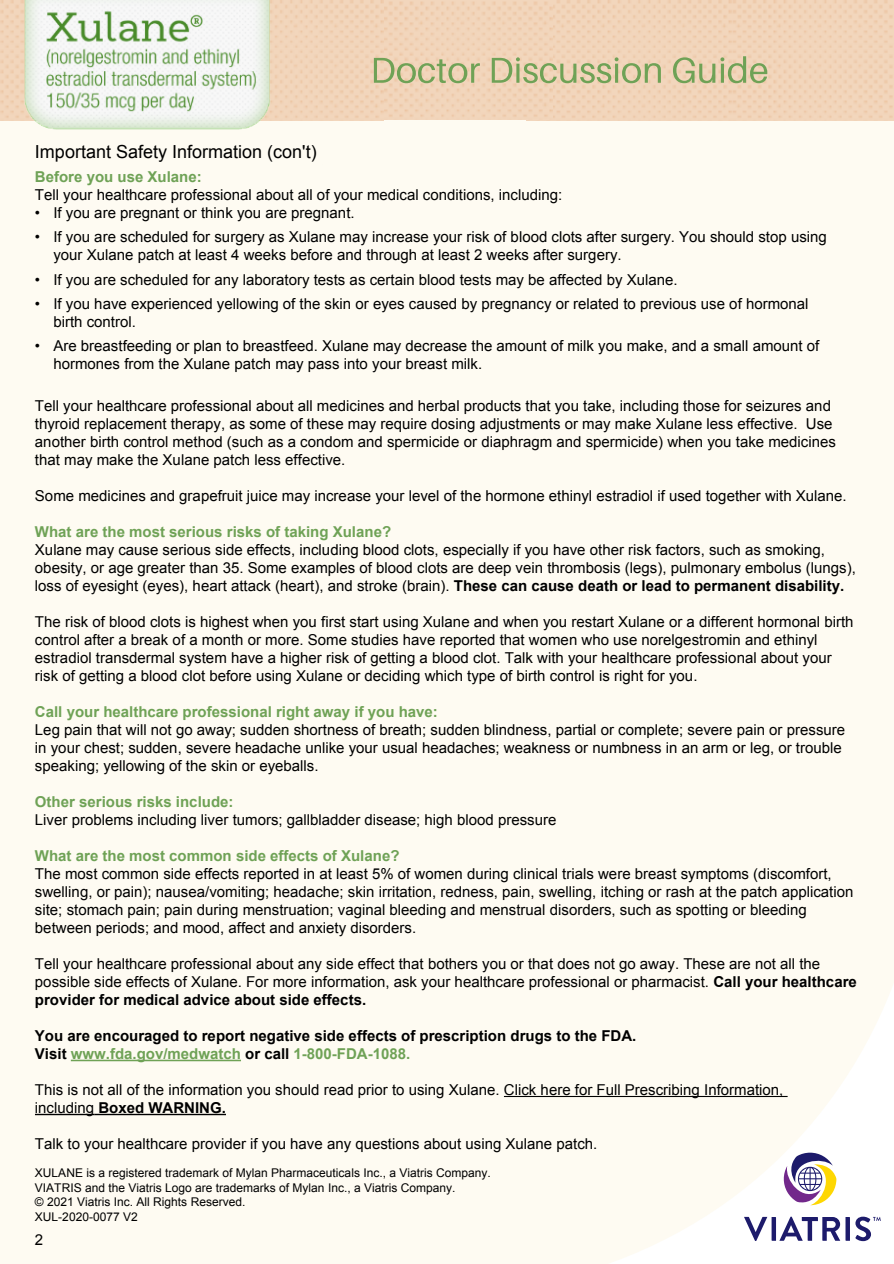
<style>
.page{position:relative;width:894px;height:1264px;background:#fff}
.page>*{position:absolute;margin:0;border:0;box-sizing:border-box;transform-origin:0 0}
.t1{font:18px "Arial";color:#000}
.t2{font:15px/18px "Arial";color:#000}
.t3{font:700 15px "Arial";color:#6fa256}
.t4{font:700 15px/18px "Arial";color:#000}
.t5{font:12px/14.4px "Arial";color:#000}
.s1{font-weight:700}
.s2{color:#6fa256}
</style>
<div class="page">
<div style="left:0;top:0;width:893px;height:1263px;background:#fefbf2"></div>
<img style="left:731px;top:0;width:162px;height:120px">
<img style="left:552px;top:0;width:179px;height:120px">
<img style="left:384px;top:0;width:168px;height:120px">
<img style="left:332px;top:0;width:52px;height:120px">
<svg style="left:374px;top:58px;width:106px;height:25px;background:#c8c399"></svg>
<svg style="left:491px;top:57px;width:169px;height:26px;background:#cac49a"></svg>
<svg style="left:672px;top:56px;width:95px;height:27px;background:#c9c499"></svg>
<img style="left:0;top:0;width:332px;height:130px">
<hr style="left:71px;top:1059px;width:170px;height:2px;background:#6fa256">
<hr style="left:504px;top:1095px;width:283px;height:2px;background:#000">
<hr style="left:35px;top:1113px;width:59px;height:2px;background:#000">
<hr style="left:94px;top:1113px;width:132px;height:2px;background:#000">
<svg style="left:567px;top:987px;width:326px;height:276px"></svg>
<svg style="left:855px;top:1216px;width:25px;height:25px"></svg>
<svg style="left:743px;top:1216px;width:106px;height:24px"></svg>
<svg style="left:782px;top:1152px;width:54px;height:53px"></svg>
<p class="t1" style="left:35px;top:139px;width:283px">Important Safety Information (con't)</p>
<p class="t3" style="left:35px;top:167px;width:168px">Before you use Xulane:</p>
<p class="t2" style="left:35px;top:186px;width:528px">Tell your healthcare professional about all of your medical conditions, including:</p>
<p class="t2" style="left:35px;top:204px;width:321px">• If you are pregnant or think you are pregnant.</p>
<p class="t2" style="left:53px;top:228px;width:774px;text-indent:-18px">• If you are scheduled for surgery as Xulane may increase your risk of blood clots after surgery. You should stop using your Xulane patch at least 4 weeks before and through at least 2 weeks after surgery.</p>
<p class="t2" style="left:35px;top:270px;width:644px">• If you are scheduled for any laboratory tests as certain blood tests may be affected by Xulane.</p>
<p class="t2" style="left:53px;top:294px;width:756px;text-indent:-18px">• If you have experienced yellowing of the skin or eyes caused by pregnancy or related to previous use of hormonal birth control.</p>
<p class="t2" style="left:53px;top:336px;width:767px;text-indent:-18px">• Are breastfeeding or plan to breastfeed. Xulane may decrease the amount of milk you make, and a small amount of hormones from the Xulane patch may pass into your breast milk.</p>
<p class="t2" style="left:35px;top:396px;width:802px">Tell your healthcare professional about all medicines and herbal products that you take, including those for seizures and thyroid replacement therapy, as some of these may require dosing adjustments or may make Xulane less effective. Use another birth control method (such as a condom and spermicide or diaphragm and spermicide) when you take medicines that may make the Xulane patch less effective.</p>
<p class="t2" style="left:35px;top:486px;width:813px">Some medicines and grapefruit juice may increase your level of the hormone ethinyl estradiol if used together with Xulane.</p>
<p class="t3" style="left:35px;top:521px;width:357px">What are the most serious risks of taking Xulane?</p>
<p class="t2" style="left:35px;top:540px;width:822px">Xulane may cause serious side effects, including blood clots, especially if you have other risk factors, such as smoking, obesity, or age greater than 35. Some examples of blood clots are deep vein thrombosis (legs), pulmonary embolus (lungs), loss of eyesight (eyes), heart attack (heart), and stroke (brain). <span class="s1">These can cause death or lead to permanent disability.</span></p>
<p class="t2" style="left:35px;top:612px;width:819px">The risk of blood clots is highest when you first start using Xulane and when you restart Xulane or a different hormonal birth control after a break of a month or more. Some studies have reported that women who use norelgestromin and ethinyl estradiol transdermal system have a higher risk of getting a blood clot. Talk with your healthcare professional about your risk of getting a blood clot before using Xulane or deciding which type of birth control is right for you.</p>
<p class="t3" style="left:35px;top:701px;width:404px">Call your healthcare professional right away if you have:</p>
<p class="t2" style="left:35px;top:720px;width:811px">Leg pain that will not go away; sudden shortness of breath; sudden blindness, partial or complete; severe pain or pressure in your chest; sudden, severe headache unlike your usual headaches; weakness or numbness in an arm or leg, or trouble speaking; yellowing of the skin or eyeballs.</p>
<p class="t3" style="left:35px;top:791px;width:200px">Other serious risks include:</p>
<p class="t2" style="left:35px;top:810px;width:523px">Liver problems including liver tumors; gallbladder disease; high blood pressure</p>
<p class="t3" style="left:35px;top:845px;width:366px">What are the most common side effects of Xulane?</p>
<p class="t2" style="left:35px;top:864px;width:819px">The most common side effects reported in at least 5% of women during clinical trials were breast symptoms (discomfort, swelling, or pain); nausea/vomiting; headache; skin irritation, redness, pain, swelling, itching or rash at the patch application site; stomach pain; pain during menstruation; vaginal bleeding and menstrual disorders, such as spotting or bleeding between periods; and mood, affect and anxiety disorders.</p>
<p class="t2" style="left:35px;top:954px;width:823px">Tell your healthcare professional about any side effect that bothers you or that does not go away. These are not all the possible side effects of Xulane. For more information, ask your healthcare professional or pharmacist. <span class="s1">Call your healthcare provider for medical advice about side effects.</span></p>
<p class="t4" style="left:35px;top:1027px;width:602px">You are encouraged to report negative side effects of prescription drugs to the FDA.<br>Visit <span class="s2">www.fda.gov/medwatch</span> or call <span class="s2">1-800-FDA-1088.</span></p>
<p class="t2" style="left:35px;top:1080px;width:749px">This is not all of the information you should read prior to using Xulane. Click here for Full Prescribing Information, including <span class="s1">Boxed WARNING.</span></p>
<p class="t2" style="left:35px;top:1134px;width:563px">Talk to your healthcare provider if you have any questions about using Xulane patch.</p>
<p class="t5" style="left:35px;top:1166px;width:457px">XULANE is a registered trademark of Mylan Pharmaceuticals Inc., a Viatris Company.<br>VIATRIS and the Viatris Logo are trademarks of Mylan Inc., a Viatris Company.<br>© 2021 Viatris Inc. All Rights Reserved.<br>XUL-2020-0077 V2</p>
<p class="t2" style="left:35px;top:1230px;width:10px">2</p>
</div>
